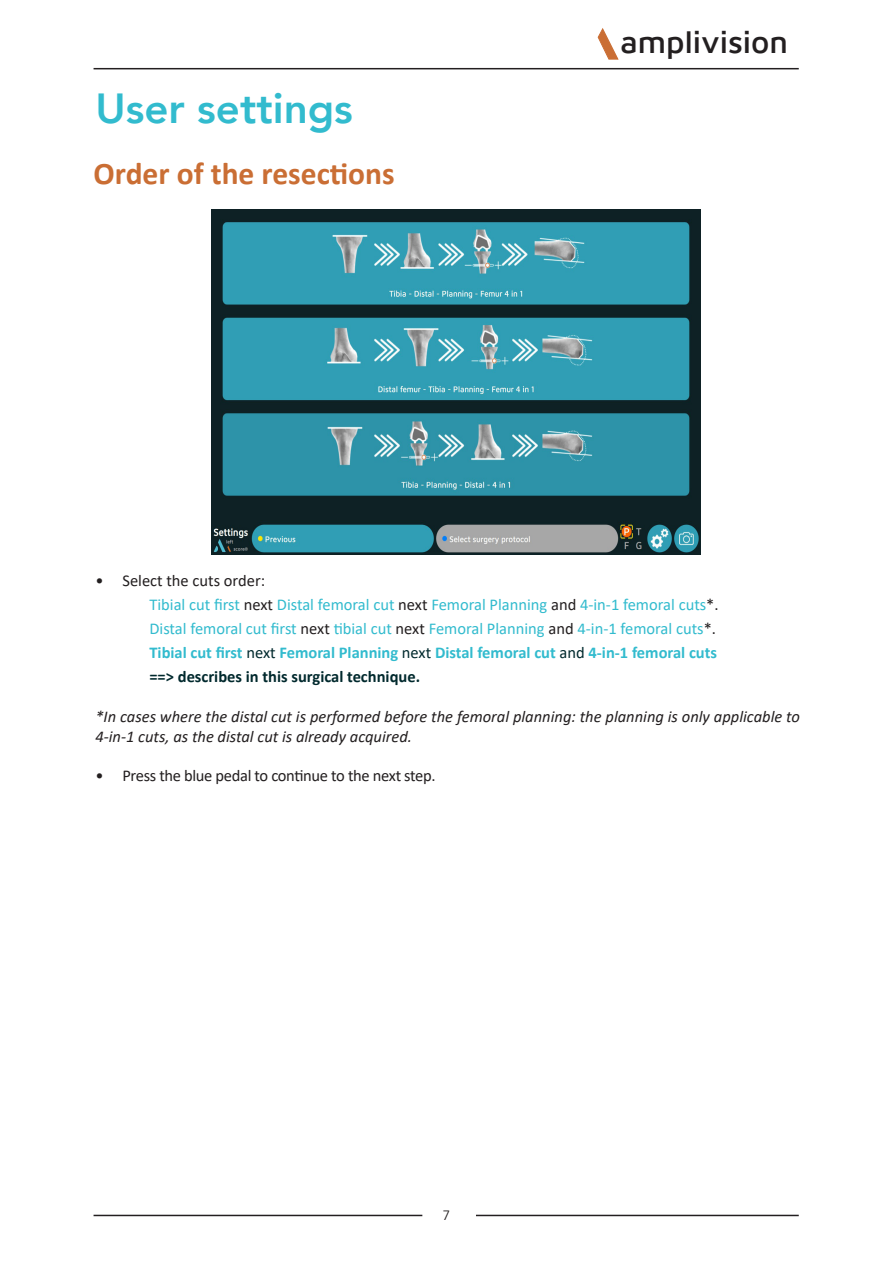
<style>
.page{position:relative;width:893px;height:1263px;background:#fff}
.page>*{position:absolute;margin:0;border:0;box-sizing:border-box;transform-origin:0 0}
.titres_bleus{font:800 42px "Avenir";color:#32bbce}
.Texte_courant_Calibri{font:700 31.5px "Calibri";color:#ca6e34}
.t1{font:500 31.5px "XXII Aven";color:#231f20}
.Texte_courant_Calibri-2{font:16.5px "Calibri";color:#32bbce}
.Texte_courant_Calibri-3{font:italic 16.5px/19.8px "Calibri";color:#231f20}
.Texte_courant_Calibri-4{font:700 16.5px "Calibri";color:#32bbce}
.t2{font:16.5px "Calibri";letter-spacing:-.02em;color:#231f20}
.Texte_courant_Calibri-5{font:700 16.5px "Calibri";color:#00292d}
.t3{font:16.5px "Calibri";color:#231f20}
.t4{font:13.5px "Avenir";color:#231f20}
.s1{color:#231f20}
.s2{font-weight:400;color:#00292d}
</style>
<div class="page">
<hr style="left:94px;top:68px;width:705px;height:1px;background:#231f20">
<hr style="left:94px;top:1215px;width:328px;height:1px;background:#231f20">
<hr style="left:476px;top:1215px;width:323px;height:1px;background:#231f20">
<svg style="left:597px;top:28px;width:22px;height:32px"></svg>
<img style="left:212px;top:210px;width:489px;height:344px">
<p class="titres_bleus" style="left:95px;top:75px;width:259px">User settings</p>
<p class="Texte_courant_Calibri" style="left:94px;top:151px;width:303px">Order of the resections</p>
<h2 class="t1" style="left:620px;top:24px;width:170px">amplivision</h2>
<p class="t3" style="left:95px;top:569px;width:171px">• Select the cuts order:</p>
<p class="Texte_courant_Calibri-2" style="left:149px;top:593px;width:571px">Tibial cut first <span class="s1">next</span> Distal femoral cut <span class="s1">next</span> Femoral Planning <span class="s1">and</span> 4-in-1 femoral cuts<span class="s1">*.</span></p>
<p class="Texte_courant_Calibri-2" style="left:149px;top:617px;width:568px">Distal femoral cut first <span class="s1">next</span> tibial cut <span class="s1">next</span> Femoral Planning <span class="s1">and</span> 4-in-1 femoral cuts<span class="s1">*.</span></p>
<p class="Texte_courant_Calibri-4" style="left:149px;top:641px;width:569px">Tibial cut first <span class="s2">next</span> Femoral Planning <span class="s2">next</span> Distal femoral cut <span class="s2">and</span> 4-in-1 femoral cuts</p>
<p class="Texte_courant_Calibri-5" style="left:149px;top:665px;width:272px">==&gt; describes in this surgical technique.</p>
<p class="Texte_courant_Calibri-3" style="left:95px;top:706px;width:706px">*In cases where the distal cut is performed before the femoral planning: the planning is only applicable to<br>4-in-1 cuts, as the distal cut is already acquired.</p>
<p class="t2" style="left:95px;top:764px;width:342px">• Press the blue pedal to continue to the next step.</p>
<p class="t4" style="left:443px;top:1207px;width:9px">7</p>
</div>
